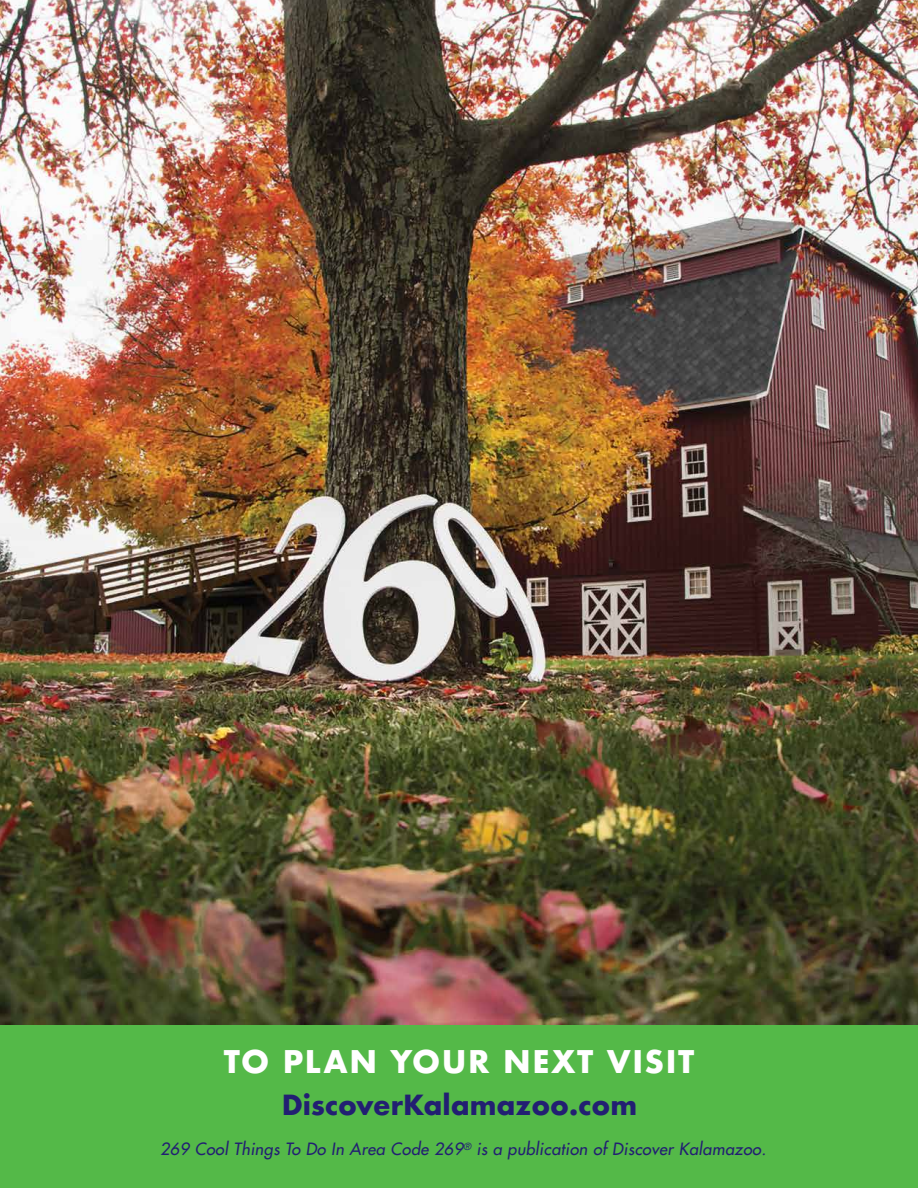
<style>
.page{position:relative;width:918px;height:1188px;background:#fff}
.page>*{position:absolute;margin:0;border:0;box-sizing:border-box;transform-origin:0 0}
.t1{font:700 30.45px "Futura";letter-spacing:.05em;color:#fff}
.t2{font:700 27px "Futura";color:#221f72}
.t3{font:16.5px "Futura";color:#221f72}
.t4{font:700 15px "Futura";color:#221f72}
</style>
<div class="page">
<div style="left:0;top:1025px;width:918px;height:163px;background:#54b948"></div>
<img style="left:1px;top:0;width:917px;height:1025px">
<h1 class="t1" style="left:224px;top:1040px;width:472px">TO PLAN YOUR NEXT VISIT</h1>
<h2 class="t2" style="left:282px;top:1086px;width:357px">DiscoverKalamazoo.com</h2>
<p class="t3" style="left:160px;top:1139px;width:611px">269 Cool Things To Do In Area Code 269<sup>®</sup> is a publication of Discover Kalamazoo.</p>
<p class="t4" style="left:449px;top:1147px;width:22px">15</p>
</div>
